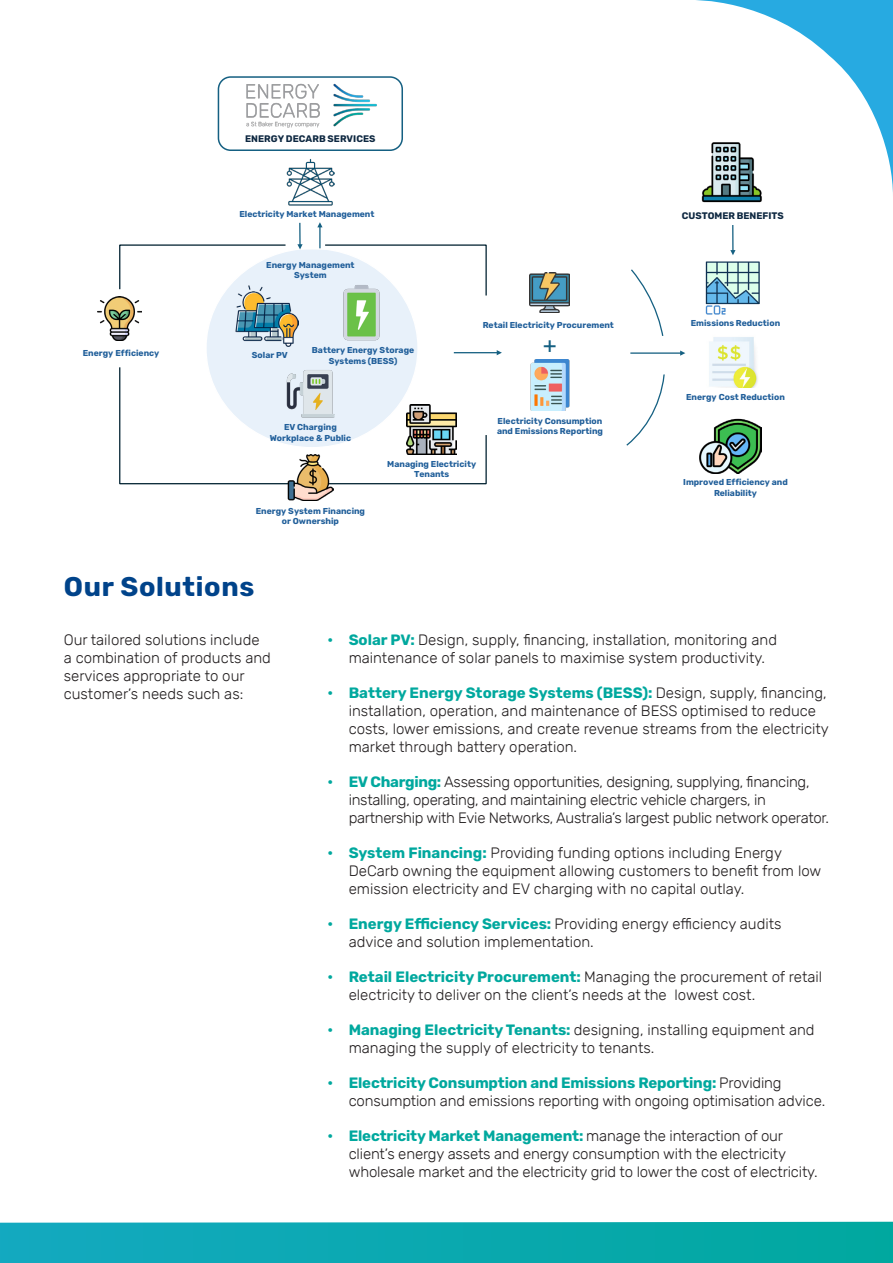
<style>
.page{position:relative;width:893px;height:1263px;background:#fff}
.page>*{position:absolute;margin:0;border:0;box-sizing:border-box;transform-origin:0 0}
.t1{font:27.6px "Aptos";color:#156082}
.t2{font:700 27px "Rubik";letter-spacing:.025em;color:#00438a}
.t3{font:300 15px/18px "Rubik";color:#231f20}
.t4{font:300 15px/18px "Rubik";letter-spacing:-.02em;color:#231f20}
.t5{font:700 9.6px "Rubik";color:#0e2841}
.t6{font:700 8.55px/10.4px "Rubik";color:#215f9a;text-align:center}
.s1{font-weight:700;color:#00a89e}
</style>
<div class="page">
<svg style="left:0;top:1222px;width:893px;height:41px;background:#0ba9af"></svg>
<svg style="left:696px;top:0;width:197px;height:193px"></svg>
<div style="left:74px;top:70px;width:754px;height:466px;background:#fff"></div>
<div style="left:218px;top:76px;width:185px;height:75px;background:#fff;border:2px solid #156082;border-radius:12px"></div>
<img style="left:709px;top:337px;width:49px;height:51px">
<div style="left:206px;top:248px;width:212px;height:200px;background:#e8f1fa;border-radius:50%"></div>
<div style="left:119px;top:244px;width:368px;height:240px;border:1px solid #042433"></div>
<img style="left:286px;top:370px;width:48px;height:47px">
<img style="left:235px;top:285px;width:64px;height:62px">
<img style="left:343px;top:285px;width:37px;height:55px">
<img style="left:407px;top:404px;width:50px;height:50px">
<img style="left:530px;top:360px;width:40px;height:50px">
<div style="left:469px;top:296px;width:26px;height:138px;background:#fff"></div>
<img style="left:287px;top:454px;width:47px;height:46px">
<img style="left:287px;top:159px;width:47px;height:47px">
<hr style="left:454px;top:352px;width:44px;height:1px;background:#156082">
<svg style="left:497px;top:350px;width:5px;height:5px"></svg>
<div style="left:103px;top:290px;width:43px;height:77px;background:#fff"></div>
<img style="left:98px;top:296px;width:43px;height:44px">
<div style="left:286px;top:234px;width:38px;height:15px;background:#fff"></div>
<hr style="left:299px;top:223px;width:2px;height:22px;background:#156082">
<svg style="left:297px;top:244px;width:6px;height:5px"></svg>
<img style="left:529px;top:272px;width:40px;height:41px">
<img style="left:705px;top:250px;width:55px;height:65px">
<img style="left:700px;top:418px;width:62px;height:56px">
<img style="left:701px;top:142px;width:61px;height:61px">
<img style="left:246px;top:83px;width:131px;height:45px">
<hr style="left:319px;top:227px;width:2px;height:21px;background:#156082">
<svg style="left:317px;top:222px;width:5px;height:5px"></svg>
<svg style="left:626px;top:269px;width:59px;height:177px"></svg>
<hr style="left:732px;top:225px;width:2px;height:26px;background:#156082">
<svg style="left:730px;top:250px;width:5px;height:5px"></svg>
<p class="t6" style="left:83px;top:348px;width:78px">Energy Efficiency</p>
<p class="t5" style="left:245px;top:133px;width:132px">ENERGY DECARB SERVICES</p>
<p class="t6" style="left:239px;top:209px;width:137px">Electricity Market Management</p>
<p class="t6" style="left:266px;top:260px;width:90px">Energy Management<br>System</p>
<p class="t6" style="left:252px;top:350px;width:37px">Solar PV</p>
<p class="t6" style="left:312px;top:345px;width:104px">Battery Energy Storage<br>Systems (BESS)</p>
<p class="t6" style="left:270px;top:422px;width:83px">EV Charging<br>Workplace &amp; Public</p>
<p class="t5" style="left:682px;top:210px;width:104px">CUSTOMER BENEFITS</p>
<p class="t6" style="left:483px;top:320px;width:133px">Retail Electricity Procurement</p>
<p class="t6" style="left:691px;top:318px;width:91px">Emissions Reduction</p>
<h1 class="t1" style="left:542px;top:327px;width:16px">+</h1>
<p class="t6" style="left:497px;top:416px;width:107px;text-align:left">Electricity Consumption and Emissions Reporting</p>
<p class="t6" style="left:686px;top:392px;width:100px">Energy Cost Reduction</p>
<p class="t6" style="left:256px;top:506px;width:111px">Energy System Financing or Ownership</p>
<p class="t6" style="left:387px;top:459px;width:90px">Managing Electricity<br>Tenants</p>
<p class="t6" style="left:683px;top:477px;width:106px">Improved Efficiency and<br>Reliability</p>
<p class="t2" style="left:64px;top:571px;width:192px">Our Solutions</p>
<p class="t3" style="left:64px;top:631px;width:209px">Our tailored solutions include a combination of products and services appropriate to our customer’s needs such as:</p>
<p class="t3" style="left:349px;top:631px;width:430px;text-indent:-21px"><span class="s1">• Solar PV:</span> Design, supply, financing, installation, monitoring and maintenance of solar panels to maximise system productivity.</p>
<p class="t3" style="left:349px;top:684px;width:482px;text-indent:-21px"><span class="s1">• Battery Energy Storage Systems (BESS):</span> Design, supply, financing, installation, operation, and maintenance of BESS optimised to reduce costs, lower emissions, and create revenue streams from the electricity market through battery operation.</p>
<p class="t4" style="left:349px;top:773px;width:482px;text-indent:-21px"><span class="s1">• EV Charging:</span> Assessing opportunities, designing, supplying, financing, installing, operating, and maintaining electric vehicle chargers, in partnership with Evie Networks, Australia’s largest public network operator.</p>
<p class="t3" style="left:349px;top:844px;width:474px;text-indent:-21px"><span class="s1">• System Financing:</span> Providing funding options including Energy<br>DeCarb owning the equipment allowing customers to benefit from low emission electricity and EV charging with no capital outlay.</p>
<p class="t3" style="left:349px;top:915px;width:434px;text-indent:-21px"><span class="s1">• Energy Efficiency Services:</span> Providing energy efficiency audits advice and solution implementation.</p>
<p class="t3" style="left:349px;top:968px;width:475px;text-indent:-21px"><span class="s1">• Retail Electricity Procurement:</span> Managing the procurement of retail electricity to deliver on the client’s needs at the lowest cost.</p>
<p class="t3" style="left:349px;top:1021px;width:467px;text-indent:-21px"><span class="s1">• Managing Electricity Tenants:</span> designing, installing equipment and managing the supply of electricity to tenants.</p>
<p class="t3" style="left:349px;top:1074px;width:478px;text-indent:-21px"><span class="s1">• Electricity Consumption and Emissions Reporting:</span> Providing consumption and emissions reporting with ongoing optimisation advice.</p>
<p class="t3" style="left:349px;top:1127px;width:471px;text-indent:-21px"><span class="s1">• Electricity Market Management:</span> manage the interaction of our client’s energy assets and energy consumption with the electricity wholesale market and the electricity grid to lower the cost of electricity.</p>
</div>
